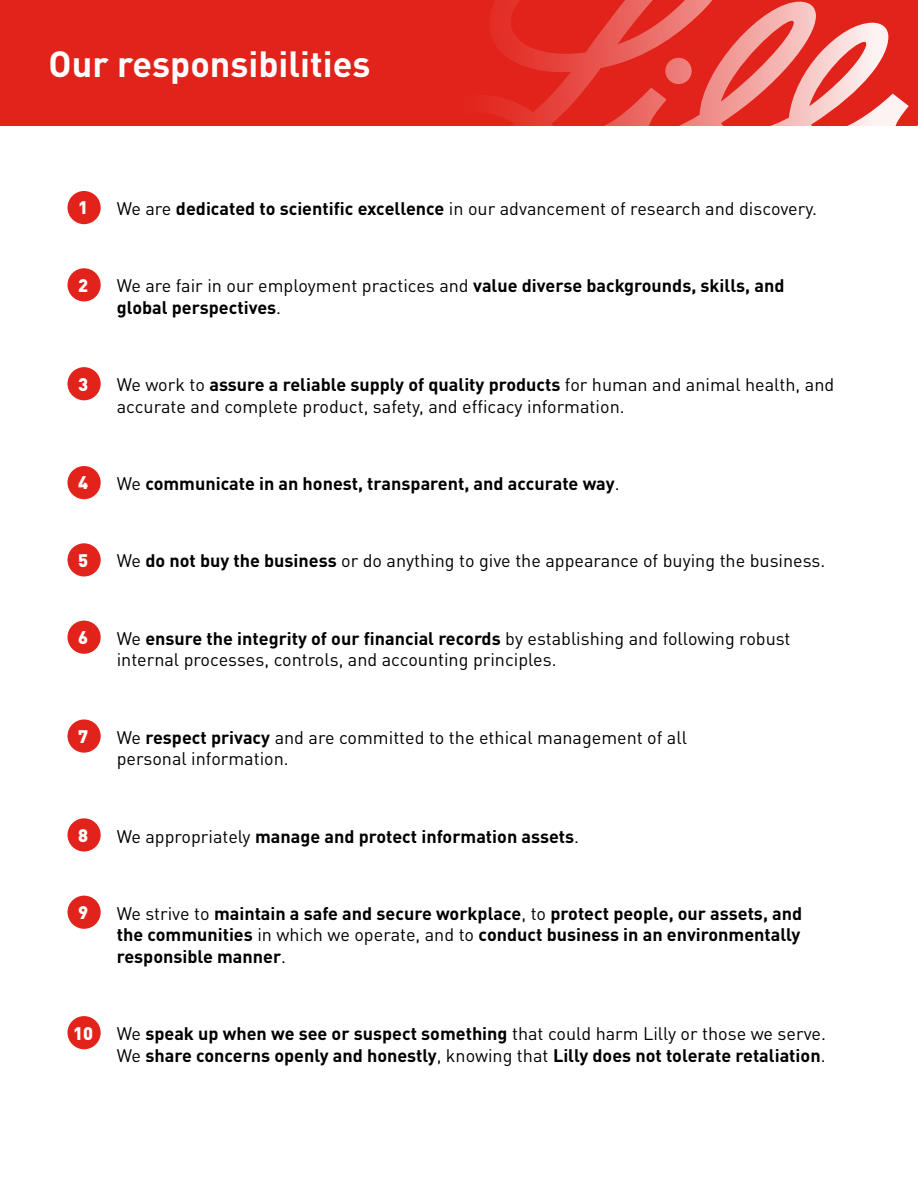
<style>
.page{position:relative;width:918px;height:1188px;background:#fff}
.page>*{position:absolute;margin:0;border:0;box-sizing:border-box;transform-origin:0 0}
.t1{font:700 36px "DIN Pro";color:#fff}
.t2{font:700 18px/21.6px "DIN Pro";color:#000}
.t3{font:18px/21.6px "DIN Pro";color:#000}
.t4{font:900 18px "DIN Pro";color:#fff}
.s1{font-weight:700}
.s2{font-weight:400}
</style>
<div class="page">
<div style="left:0;top:0;width:918px;height:126px;background:#e2231b"></div>
<svg style="left:496px;top:0;width:422px;height:126px"></svg>
<div style="left:68px;top:191px;width:33px;height:33px;background:#e2231b;border-radius:50%"></div>
<div style="left:68px;top:268px;width:33px;height:33px;background:#e2231b;border-radius:50%"></div>
<div style="left:68px;top:367px;width:33px;height:33px;background:#e2231b;border-radius:50%"></div>
<div style="left:68px;top:466px;width:33px;height:33px;background:#e2231b;border-radius:50%"></div>
<div style="left:68px;top:543px;width:33px;height:33px;background:#e2231b;border-radius:50%"></div>
<div style="left:68px;top:621px;width:33px;height:33px;background:#e2231b;border-radius:50%"></div>
<div style="left:68px;top:719px;width:33px;height:34px;background:#e2231b;border-radius:50%"></div>
<div style="left:68px;top:818px;width:33px;height:34px;background:#e2231b;border-radius:50%"></div>
<div style="left:68px;top:896px;width:33px;height:33px;background:#e2231b;border-radius:50%"></div>
<div style="left:68px;top:1016px;width:33px;height:33px;background:#e2231b;border-radius:50%"></div>
<h1 class="t1" style="left:49px;top:34px;width:323px">Our responsibilities</h1>
<p class="t4" style="left:78px;top:192px;width:12px">1</p>
<p class="t3" style="left:117px;top:196px;width:702px">We are <span class="s1">dedicated to scientific excellence</span> in our advancement of research and discovery.</p>
<p class="t4" style="left:78px;top:270px;width:12px">2</p>
<p class="t2" style="left:117px;top:273px;width:669px"><span class="s2">We are fair in our employment practices and</span> value diverse backgrounds, skills, and global perspectives<span class="s2">.</span></p>
<p class="t4" style="left:78px;top:369px;width:12px">3</p>
<p class="t3" style="left:117px;top:372px;width:719px">We work to <span class="s1">assure a reliable supply of quality products</span> for human and animal health, and accurate and complete product, safety, and efficacy information.</p>
<p class="t4" style="left:78px;top:468px;width:12px">4</p>
<p class="t2" style="left:117px;top:471px;width:504px"><span class="s2">We</span> communicate in an honest, transparent, and accurate way<span class="s2">.</span></p>
<p class="t4" style="left:78px;top:545px;width:12px">5</p>
<p class="t3" style="left:117px;top:548px;width:710px">We <span class="s1">do not buy the business</span> or do anything to give the appearance of buying the business.</p>
<p class="t4" style="left:78px;top:622px;width:12px">6</p>
<p class="t3" style="left:117px;top:626px;width:675px">We <span class="s1">ensure the integrity of our financial records</span> by establishing and following robust internal processes, controls, and accounting principles.</p>
<p class="t4" style="left:78px;top:721px;width:12px">7</p>
<p class="t3" style="left:117px;top:725px;width:572px">We <span class="s1">respect privacy</span> and are committed to the ethical management of all personal information.</p>
<p class="t4" style="left:78px;top:820px;width:12px">8</p>
<p class="t2" style="left:117px;top:823px;width:464px"><span class="s2">We appropriately</span> manage and protect information assets<span class="s2">.</span></p>
<p class="t4" style="left:78px;top:897px;width:12px">9</p>
<p class="t2" style="left:117px;top:900px;width:687px;text-align:justify"><span class="s2">We strive to</span> maintain a safe and secure workplace<span class="s2">, to</span> protect people, our assets, and the communities <span class="s2">in which we operate, and to</span> conduct business in an environmentally responsible manner<span class="s2">.</span></p>
<p class="t4" style="left:73px;top:1018px;width:22px">10</p>
<p class="t2" style="left:117px;top:1021px;width:711px"><span class="s2">We</span> speak up when we see or suspect something <span class="s2">that could harm Lilly or those we serve.<br>We</span> share concerns openly and honestly<span class="s2">, knowing that</span> Lilly does not tolerate retaliation<span class="s2">.</span></p>
</div>
